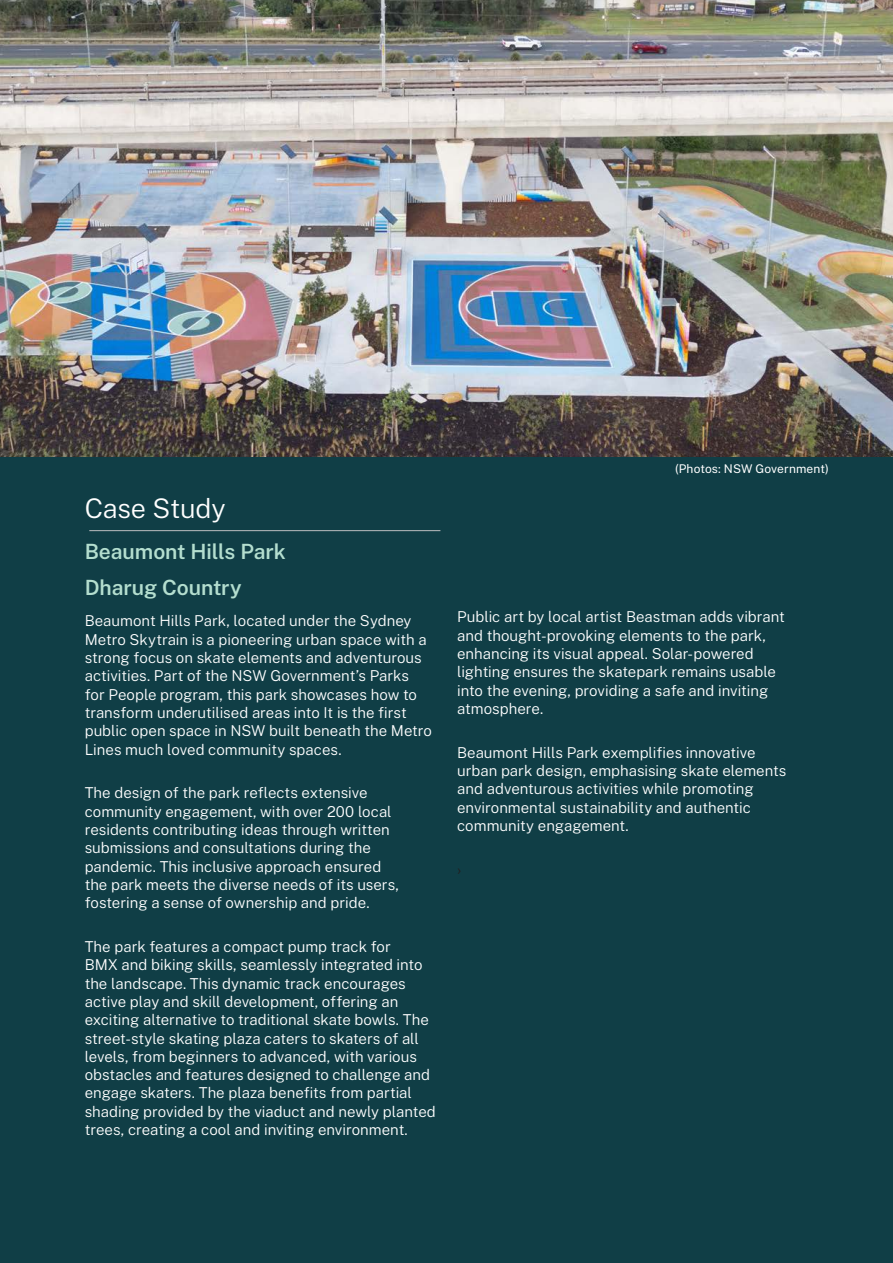
<style>
.page{position:relative;width:893px;height:1263px;background:#fff}
.page>*{position:absolute;margin:0;border:0;box-sizing:border-box;transform-origin:0 0}
.Heading_2{font:300 27px "Public Sans";letter-spacing:-.005em;color:#fff}
.Case_study_heading_3{font:600 21px "Public Sans";letter-spacing:-.005em;color:#b4decf}
.Body{font:300 15px/18.3px "Public Sans";color:#fff}
.t1{font:15px "Public Sans";color:#231f20}
.Captions{font:12px "Public Sans";letter-spacing:.01em;color:#fff}
</style>
<div class="page">
<div style="left:0;top:454px;width:893px;height:809px;background:#103e46"></div>
<img style="left:0;top:0;width:893px;height:456px">
<hr style="left:89px;top:530px;width:351px;height:1px;background:#bcbdc0">
<h2 class="Heading_2" style="left:85px;top:490px;width:142px">Case Study</h2>
<p class="Case_study_heading_3" style="left:85px;top:537px;width:202px">Beaumont Hills Park</p>
<p class="Case_study_heading_3" style="left:85px;top:574px;width:158px">Dharug Country</p>
<p class="Body" style="left:85px;top:611px;width:349px">Beaumont Hills Park, located under the Sydney Metro Skytrain is a pioneering urban space with a strong focus on skate elements and adventurous activities. Part of the NSW Government’s Parks for People program, this park showcases how to transform underutilised areas into It is the first public open space in NSW built beneath the Metro Lines much loved community spaces.</p>
<p class="Body" style="left:85px;top:783px;width:316px">The design of the park reflects extensive community engagement, with over 200 local residents contributing ideas through written submissions and consultations during the pandemic. This inclusive approach ensured the park meets the diverse needs of its users, fostering a sense of ownership and pride.</p>
<p class="Body" style="left:85px;top:937px;width:353px">The park features a compact pump track for<br>BMX and biking skills, seamlessly integrated into the landscape. This dynamic track encourages active play and skill development, offering an exciting alternative to traditional skate bowls. The street-style skating plaza caters to skaters of all levels, from beginners to advanced, with various obstacles and features designed to challenge and engage skaters. The plaza benefits from partial shading provided by the viaduct and newly planted trees, creating a cool and inviting environment.</p>
<p class="Captions" style="left:675px;top:460px;width:155px">(Photos: NSW Government)</p>
<p class="Body" style="left:457px;top:607px;width:329px">Public art by local artist Beastman adds vibrant and thought-provoking elements to the park, enhancing its visual appeal. Solar-powered lighting ensures the skatepark remains usable into the evening, providing a safe and inviting atmosphere.</p>
<p class="Body" style="left:457px;top:743px;width:331px">Beaumont Hills Park exemplifies innovative urban park design, emphasising skate elements and adventurous activities while promoting environmental sustainability and authentic community engagement.</p>
<p class="t1" style="left:457px;top:859px;width:6px">›</p>
</div>
